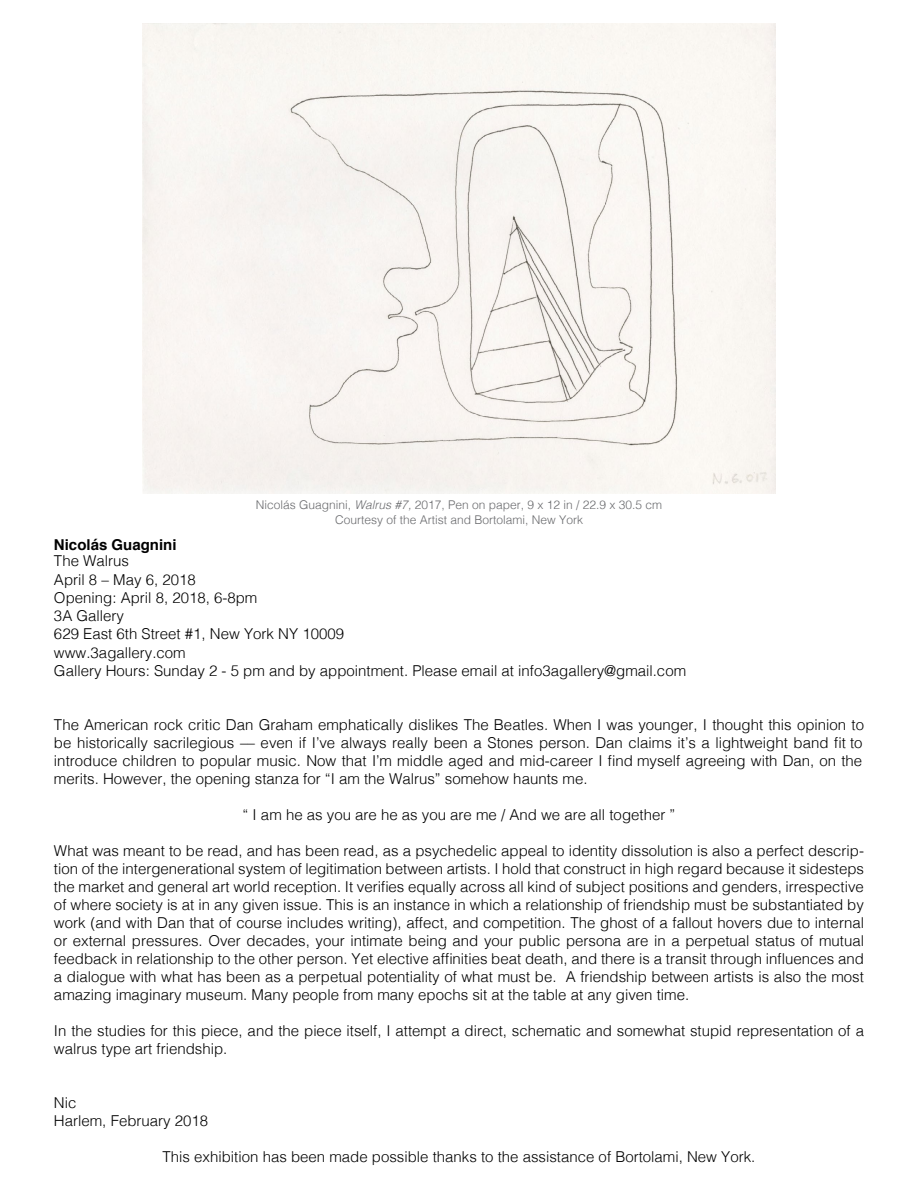
<style>
.page{position:relative;width:918px;height:1188px;background:#fff}
.page>*{position:absolute;margin:0;border:0;box-sizing:border-box;transform-origin:0 0}
.t1{font:300 15px/18px "Helvetica";color:#000}
.t2{font:700 15px "Helvetica";color:#000}
.t3{font:300 12px/14.4px "Helvetica";color:#696a6d;text-align:center}
.s1{font-style:italic}
</style>
<div class="page">
<div style="left:142px;top:24px;width:634px;height:469px;background:#f9f5f1"></div>
<p class="t3" style="left:256px;top:497px;width:408px">Nicolás Guagnini, <span class="s1">Walrus #7,</span> 2017, Pen on paper, 9 x 12 in / 22.9 x 30.5 cm<br>Courtesy of the Artist and Bortolami, New York</p>
<p class="t2" style="left:54px;top:532px;width:124px">Nicolás Guagnini</p>
<p class="t1" style="left:54px;top:551px;width:634px">The Walrus<br>April 8 – May 6, 2018<br>Opening: April 8, 2018, 6-8pm<br>3A Gallery<br>629 East 6th Street #1, New York NY 10009<br>www.3agallery.com<br>Gallery Hours: Sunday 2 - 5 pm and by appointment. Please email at info3agallery@gmail.com</p>
<p class="t1" style="left:54px;top:714px;width:812px;text-align:justify">The American rock critic Dan Graham emphatically dislikes The Beatles. When I was younger, I thought this opinion to be historically sacrilegious –– even if I’ve always really been a Stones person. Dan claims it’s a lightweight band fit to introduce children to popular music. Now that I’m middle aged and mid-career I find myself agreeing with Dan, on the merits. However, the opening stanza for “I am the Walrus” somehow haunts me.</p>
<p class="t1" style="left:243px;top:804px;width:434px">“ I am he as you are he as you are me / And we are all together ”</p>
<p class="t1" style="left:54px;top:840px;width:812px;text-align:justify">What was meant to be read, and has been read, as a psychedelic appeal to identity dissolution is also a perfect descrip&shy;tion of the intergenerational system of legitimation between artists. I hold that construct in high regard because it sidesteps the market and general art world reception. It verifies equally across all kind of subject positions and genders, irrespective of where society is at in any given issue. This is an instance in which a relationship of friendship must be substantiated by work (and with Dan that of course includes writing), affect, and competition. The ghost of a fallout hovers due to internal or external pressures. Over decades, your intimate being and your public persona are in a perpetual status of mutual feedback in relationship to the other person. Yet elective affinities beat death, and there is a transit through influences and a dialogue with what has been as a perpetual potentiality of what must be. A friendship between artists is also the most amazing imaginary museum. Many people from many epochs sit at the table at any given time.</p>
<p class="t1" style="left:54px;top:1020px;width:812px">In the studies for this piece, and the piece itself, I attempt a direct, schematic and somewhat stupid representation of a walrus type art friendship.</p>
<p class="t1" style="left:54px;top:1092px;width:156px">Nic<br>Harlem, February 2018</p>
<p class="t1" style="left:163px;top:1146px;width:594px">This exhibition has been made possible thanks to the assistance of Bortolami, New York.</p>
</div>
